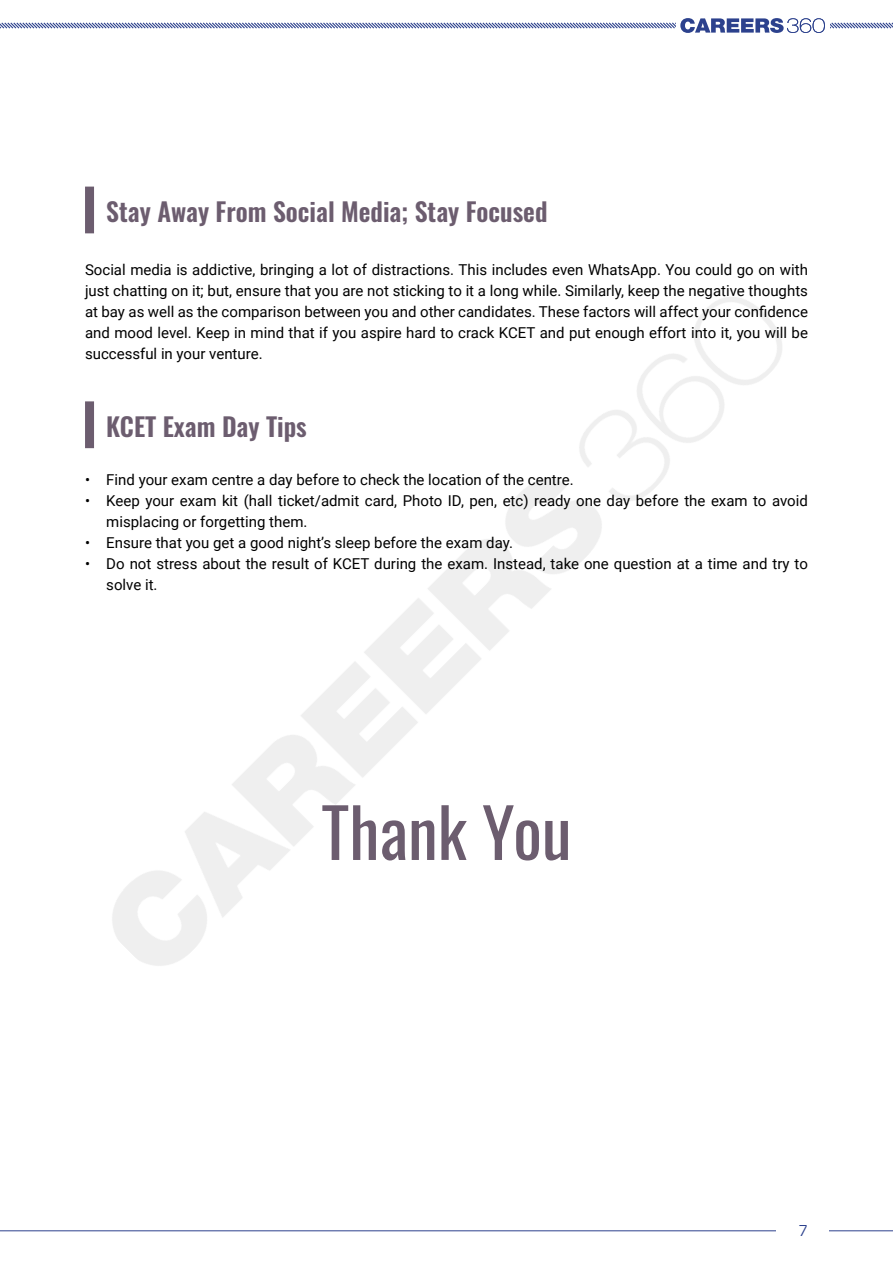
<style>
.page{position:relative;width:893px;height:1263px;background:#fff}
.page>*{position:absolute;margin:0;border:0;box-sizing:border-box;transform-origin:0 0}
.t1{font:67.5px "Oswald";color:#6c5d6f}
.t2{font:600 25.5px "Oswald";color:#6c5d6f}
.t3{font:16.5px "Eurostile";color:#2c418d;scale:.9 1}
.t4{font:15px/21px "Roboto";color:#000}
</style>
<div class="page">
<svg style="left:0;top:18px;width:893px;height:15px"></svg>
<hr style="left:0;top:1230px;width:893px;height:1px;background:#2c418d">
<div style="left:776px;top:1220px;width:53px;height:21px;background:#fff"></div>
<div style="left:85px;top:187px;width:9px;height:46px;background:#6c5d6f"></div>
<div style="left:85px;top:401px;width:9px;height:47px;background:#6c5d6f"></div>
<h2 class="t2" style="left:106px;top:198px;width:443px">Stay Away From Social Media; Stay Focused</h2>
<p class="t4" style="left:85px;top:259px;width:724px;text-align:justify">Social media is addictive, bringing a lot of distractions. This includes even WhatsApp. You could go on with just chatting on it; but, ensure that you are not sticking to it a long while. Similarly, keep the negative thoughts at bay as well as the comparison between you and other candidates. These factors will affect your confidence and mood level. Keep in mind that if you aspire hard to crack KCET and put enough effort into it, you will be successful in your venture.</p>
<h2 class="t2" style="left:106px;top:413px;width:202px">KCET Exam Day Tips</h2>
<p class="t4" style="left:85px;top:469px;width:490px">• Find your exam centre a day before to check the location of the centre.</p>
<p class="t4" style="left:106px;top:490px;width:703px;text-indent:-21px">• Keep your exam kit (hall ticket/admit card, Photo ID, pen, etc) ready one day before the exam to avoid misplacing or forgetting them.</p>
<p class="t4" style="left:85px;top:532px;width:429px">• Ensure that you get a good night’s sleep before the exam day.</p>
<p class="t4" style="left:106px;top:553px;width:703px;text-indent:-21px">• Do not stress about the result of KCET during the exam. Instead, take one question at a time and try to solve it.</p>
<h1 class="t1" style="left:321px;top:772px;width:252px">Thank You</h1>
<p class="t3" style="left:799px;top:1219px;width:12px">7</p>
</div>
